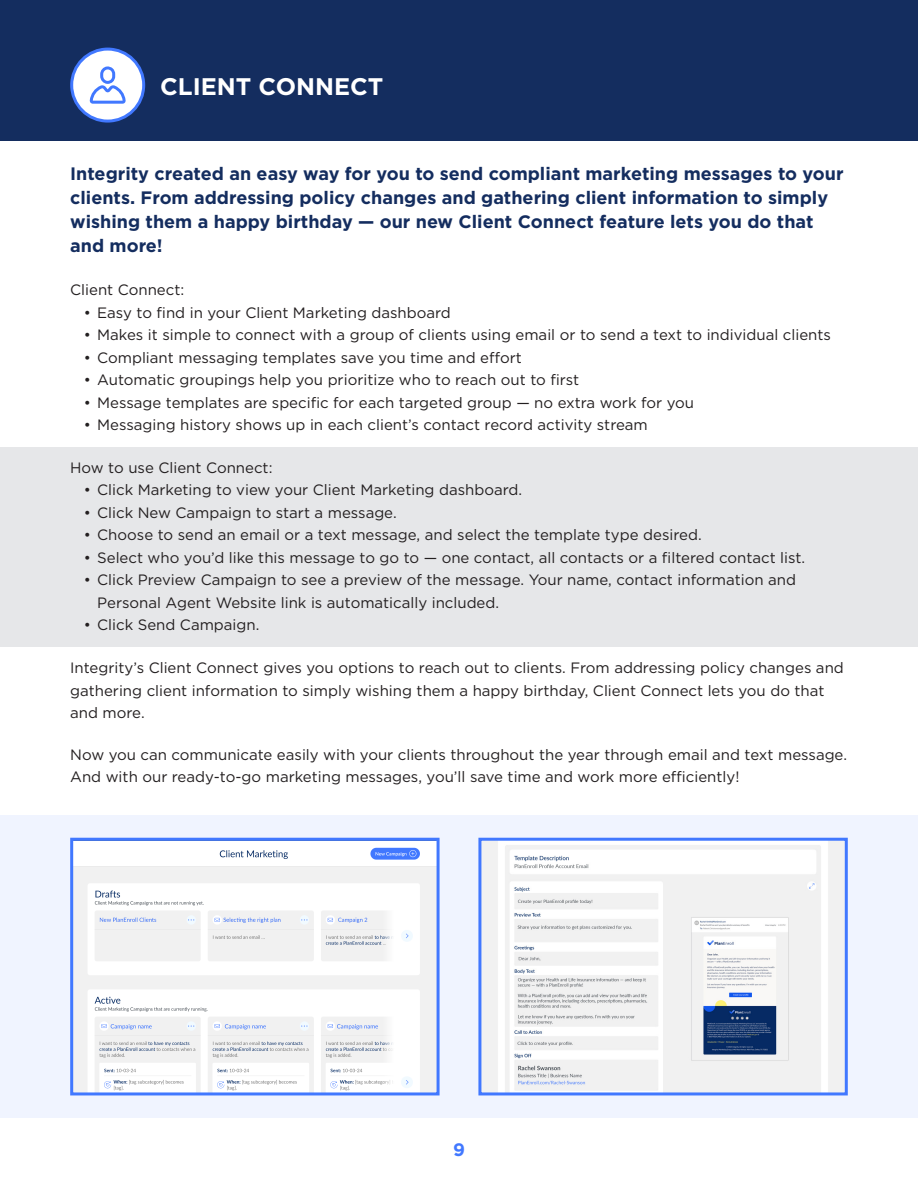
<style>
.page{position:relative;width:918px;height:1188px;background:#fff}
.page>*{position:absolute;margin:0;border:0;box-sizing:border-box;transform-origin:0 0}
.t1{font:700 24px "Gotham";color:#fff}
.t2{font:700 18px/24px "Gotham";color:#142d5f}
.t3{font:700 18px "Gotham";color:#4178ff}
.t4{font:15px/22.5px "Gotham";color:#231f20}
</style>
<div class="page">
<div style="left:0;top:0;width:918px;height:140px;background:#142d5f"></div>
<div style="left:0;top:447px;width:918px;height:42px;background:#e6e7e9"></div>
<div style="left:0;top:470px;width:918px;height:42px;background:#e6e7e9"></div>
<div style="left:0;top:492px;width:918px;height:42px;background:#e6e7e9"></div>
<div style="left:0;top:515px;width:918px;height:42px;background:#e6e7e9"></div>
<div style="left:0;top:537px;width:918px;height:42px;background:#e6e7e9"></div>
<div style="left:0;top:560px;width:918px;height:64px;background:#e6e7e9"></div>
<div style="left:0;top:605px;width:918px;height:42px;background:#e6e7e9"></div>
<div style="left:0;top:815px;width:918px;height:303px;background:#f0f4ff"></div>
<img style="left:482px;top:842px;width:362px;height:249px">
<div style="left:478px;top:838px;width:370px;height:257px;border:3px solid #4178ff"></div>
<img style="left:74px;top:842px;width:362px;height:249px">
<div style="left:70px;top:838px;width:370px;height:257px;border:3px solid #4178ff"></div>
<svg style="left:70px;top:48px;width:75px;height:75px"></svg>
<h1 class="t1" style="left:160px;top:70px;width:225px">CLIENT CONNECT</h1>
<p class="t2" style="left:70px;top:162px;width:775px">Integrity created an easy way for you to send compliant marketing messages to your clients. From addressing policy changes and gathering client information to simply wishing them a happy birthday — our new Client Connect feature lets you do that and more!</p>
<p class="t4" style="left:70px;top:278px;width:116px">Client Connect:</p>
<p class="t4" style="left:84px;top:301px;width:369px">• Easy to find in your Client Marketing dashboard</p>
<p class="t4" style="left:84px;top:323px;width:749px">• Makes it simple to connect with a group of clients using email or to send a text to individual clients</p>
<p class="t4" style="left:84px;top:346px;width:440px">• Compliant messaging templates save you time and effort</p>
<p class="t4" style="left:84px;top:368px;width:497px">• Automatic groupings help you prioritize who to reach out to first</p>
<p class="t4" style="left:84px;top:391px;width:612px">• Message templates are specific for each targeted group — no extra work for you</p>
<p class="t4" style="left:84px;top:413px;width:566px">• Messaging history shows up in each client’s contact record activity stream</p>
<p class="t4" style="left:70px;top:456px;width:204px">How to use Client Connect:</p>
<p class="t4" style="left:84px;top:479px;width:438px">• Click Marketing to view your Client Marketing dashboard.</p>
<p class="t4" style="left:84px;top:501px;width:312px">• Click New Campaign to start a message.</p>
<p class="t4" style="left:84px;top:524px;width:617px">• Choose to send an email or a text message, and select the template type desired.</p>
<p class="t4" style="left:84px;top:546px;width:721px">• Select who you’d like this message to go to — one contact, all contacts or a filtered contact list.</p>
<p class="t4" style="left:97px;top:569px;width:700px;text-indent:-13px">• Click Preview Campaign to see a preview of the message. Your name, contact information and<br>Personal Agent Website link is automatically included.</p>
<p class="t4" style="left:84px;top:614px;width:175px">• Click Send Campaign.</p>
<p class="t4" style="left:70px;top:656px;width:775px">Integrity’s Client Connect gives you options to reach out to clients. From addressing policy changes and gathering client information to simply wishing them a happy birthday, Client Connect lets you do that and more.</p>
<p class="t4" style="left:70px;top:743px;width:776px">Now you can communicate easily with your clients throughout the year through email and text message.<br>And with our ready-to-go marketing messages, you’ll save time and work more efficiently!</p>
<p class="t3" style="left:453px;top:1138px;width:13px">9</p>
</div>
